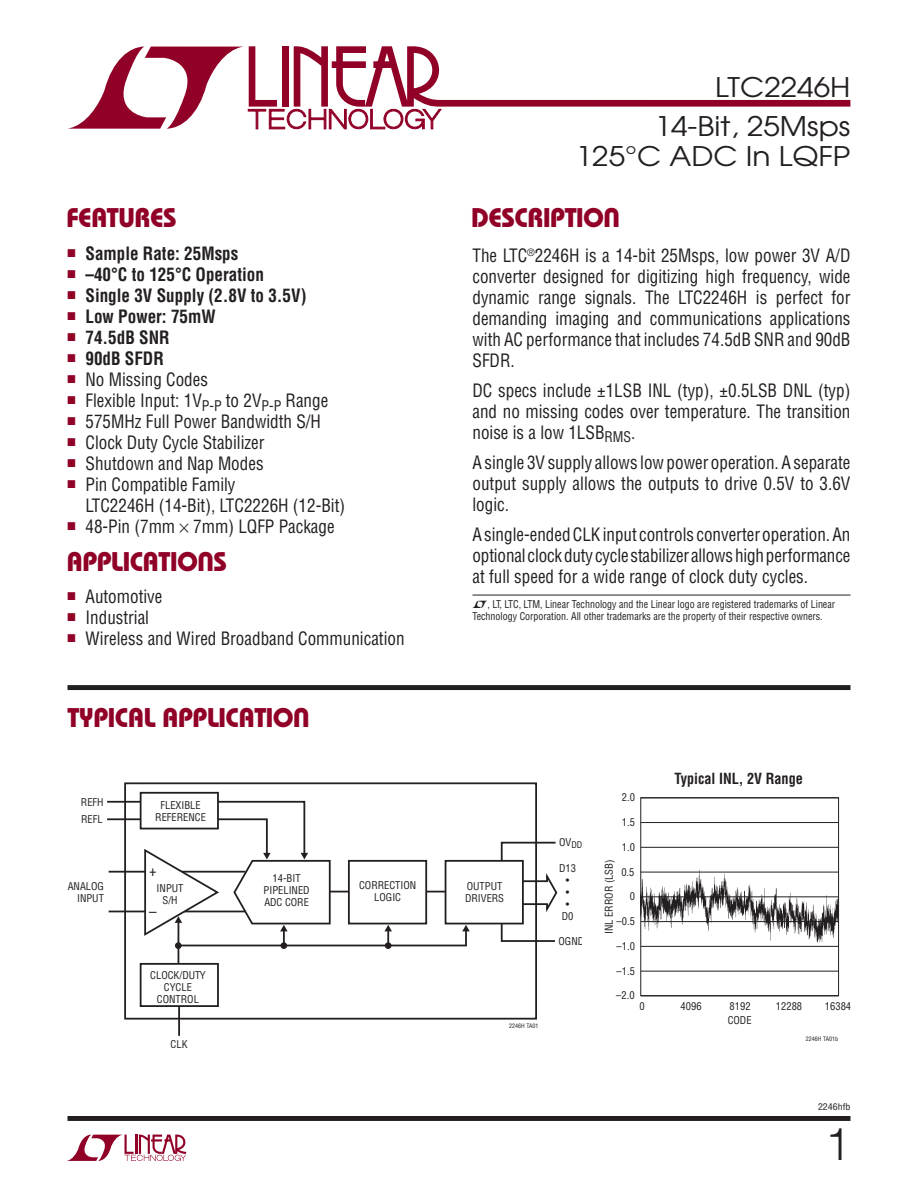
<style>
.page{position:relative;width:918px;height:1188px;background:#fff}
.page>*{position:absolute;margin:0;border:0;box-sizing:border-box;transform-origin:0 0}
.t1{font:300 45px "Helvetica";color:#231f20}
.t2{font:27px "Linear Bauhaus";letter-spacing:-.02em;color:#900027}
.t3{font:27px/30px "Avant Garde";color:#231f20;text-align:right;scale:1.1 1}
.t4{font:18px/21px "Linear Helv Cond";color:#231f20;text-align:justify;scale:.95 1}
.t5{font:700 18px "Linear Helv Cond";color:#231f20;scale:.95 1}
.t6{font:700 15px "Linear Helv Cond";color:#231f20;scale:.95 1}
.t7{font:15px "Linear Helv Cond";color:#231f20}
.t8{font:10.5px/12px "Linear Helv Cond";color:#231f20;text-align:center}
.t9{font:10.5px/12px "Linear Helv Cond";color:#231f20;scale:.95 1}
.t10{font:9px "Linear Helv Cond";color:#231f20;scale:1.1 1}
.t11{font:6px "Linear Helv Cond";color:#231f20}
</style>
<div class="page">
<svg style="left:67px;top:1135px;width:119px;height:26px"></svg>
<div style="left:68px;top:1116px;width:782px;height:5px;background:#231f20"></div>
<svg style="left:68px;top:46px;width:782px;height:83px"></svg>
<hr style="left:472px;top:595px;width:378px;height:1px;background:#231f20">
<div style="left:281px;top:942px;width:6px;height:7px;background:#231f20;border-radius:50%"></div>
<hr style="left:178px;top:920px;width:1px;height:44px;background:#231f20">
<svg style="left:500px;top:841px;width:58px;height:101px"></svg>
<svg style="left:107px;top:800px;width:363px;height:147px"></svg>
<hr style="left:330px;top:891px;width:118px;height:1px;background:#231f20">
<div style="left:446px;top:861px;width:77px;height:63px;background:#fff"></div>
<div style="left:445px;top:860px;width:79px;height:64px;border:2px solid #231f20"></div>
<div style="left:349px;top:861px;width:77px;height:63px;background:#fff"></div>
<div style="left:348px;top:860px;width:79px;height:64px;border:2px solid #231f20"></div>
<div style="left:140px;top:963px;width:79px;height:44px;border:2px solid #231f20"></div>
<div style="left:141px;top:793px;width:77px;height:36px;background:#fff"></div>
<div style="left:140px;top:792px;width:79px;height:37px;border:2px solid #231f20"></div>
<div style="left:124px;top:782px;width:413px;height:238px;border:2px solid #231f20"></div>
<hr style="left:178px;top:1006px;width:2px;height:30px;background:#231f20">
<hr style="left:641px;top:996px;width:197px;height:1px;background:#231f20">
<img style="left:640px;top:797px;width:198px;height:198px">
<div style="left:68px;top:685px;width:782px;height:5px;background:#231f20"></div>
<h2 class="t3" style="left:715px;top:75px;width:124px">LTC2246H</h2>
<h2 class="t2" style="left:67px;top:208px;width:112px">FEATURES</h2>
<p class="t5" style="left:68px;top:247px;width:181px"><sup>■</sup> Sample Rate: 25Msps</p>
<p class="t5" style="left:68px;top:268px;width:208px"><sup>■</sup> –40°C to 125°C Operation</p>
<p class="t5" style="left:68px;top:289px;width:253px"><sup>■</sup> Single 3V Supply (2.8V to 3.5V)</p>
<p class="t5" style="left:68px;top:310px;width:157px"><sup>■</sup> Low Power: 75mW</p>
<p class="t5" style="left:68px;top:331px;width:109px"><sup>■</sup> 74.5dB SNR</p>
<p class="t5" style="left:68px;top:352px;width:103px"><sup>■</sup> 90dB SFDR</p>
<p class="t4" style="left:68px;top:371px;width:149px"><sup>■</sup> No Missing Codes</p>
<p class="t4" style="left:68px;top:392px;width:276px"><sup>■</sup> Flexible Input: 1V<sub>P-P</sub> to 2V<sub>P-P</sub> Range</p>
<p class="t4" style="left:68px;top:413px;width:268px"><sup>■</sup> 575MHz Full Power Bandwidth S/H</p>
<p class="t4" style="left:68px;top:434px;width:209px"><sup>■</sup> Clock Duty Cycle Stabilizer</p>
<p class="t4" style="left:68px;top:455px;width:208px"><sup>■</sup> Shutdown and Nap Modes</p>
<p class="t4" style="left:85px;top:476px;width:275px;text-indent:-18px"><sup>■</sup> Pin Compatible Family<br>LTC2246H (14-Bit), LTC2226H (12-Bit)</p>
<p class="t4" style="left:68px;top:518px;width:283px"><sup>■</sup> 48-Pin (7mm 7mm) LQFP Package</p>
<h2 class="t2" style="left:66px;top:551px;width:162px">APPLICATIONS</h2>
<p class="t4" style="left:68px;top:588px;width:101px"><sup>■</sup> Automotive</p>
<p class="t4" style="left:68px;top:609px;width:87px"><sup>■</sup> Industrial</p>
<p class="t4" style="left:68px;top:630px;width:356px"><sup>■</sup> Wireless and Wired Broadband Communication</p>
<h2 class="t2" style="left:68px;top:708px;width:244px">TYPICAL APPLICATION</h2>
<p class="t8" style="left:81px;top:795px;width:24px;line-height:17px;text-align:left">REFH<br>REFL</p>
<p class="t8" style="left:155px;top:801px;width:52px">FLEXIBLE<br>REFERENCE</p>
<h2 class="t3" style="left:576px;top:114px;width:251px">14-Bit, 25Msps<br>125°C ADC In LQFP</h2>
<h2 class="t2" style="left:471px;top:208px;width:151px">DESCRIPTION</h2>
<p class="t4" style="left:472px;top:247px;width:399px">The LTC<sup>®</sup>2246H is a 14-bit 25Msps, low power 3V A/D converter designed for digitizing high frequency, wide dynamic range signals. The LTC2246H is perfect for demanding imaging and communications applications with AC performance that includes 74.5dB SNR and 90dB SFDR.</p>
<p class="t4" style="left:472px;top:382px;width:399px">DC specs include ±1LSB INL (typ), ±0.5LSB DNL (typ) and no missing codes over temperature. The transition noise is a low 1LSB<sub>RMS</sub>.</p>
<p class="t4" style="left:472px;top:454px;width:399px">A single 3V supply allows low power operation. A separate output supply allows the outputs to drive 0.5V to 3.6V logic.</p>
<p class="t4" style="left:472px;top:526px;width:399px">A single-ended CLK input controls converter operation. An optional clock duty cycle stabilizer allows high performance at full speed for a wide range of clock duty cycles.</p>
<p class="t9" style="left:472px;top:600px;width:383px;text-indent:15px">, LT, LTC, LTM, Linear Technology and the Linear logo are registered trademarks of Linear<br>Technology Corporation. All other trademarks are the property of their respective owners.</p>
<p class="t8" style="left:559px;top:838px;width:25px">OV<sub>DD</sub></p>
<p class="t8" style="left:622px;top:793px;width:15px">2.0</p>
<p class="t8" style="left:622px;top:818px;width:15px">1.5</p>
<p class="t8" style="left:622px;top:843px;width:15px">1.0</p>
<p class="t6" style="left:675px;top:773px;width:137px">Typical INL, 2V Range</p>
<p class="t8" style="left:68px;top:881px;width:38px;text-align:right">ANALOG<br>INPUT</p>
<p class="t7" style="left:149px;top:865px;width:9px">+</p>
<p class="t8" style="left:264px;top:874px;width:48px">14-BIT<br>PIPELINED<br>ADC CORE</p>
<p class="t8" style="left:157px;top:883px;width:28px">INPUT<br>S/H</p>
<p class="t8" style="left:359px;top:880px;width:59px">CORRECTION<br>LOGIC</p>
<p class="t8" style="left:465px;top:882px;width:41px;text-align:left">OUTPUT<br>DRIVERS</p>
<p class="t7" style="left:149px;top:907px;width:9px">–</p>
<p class="t8" style="left:150px;top:970px;width:57px">CLOCK/DUTY<br>CYCLE<br>CONTROL</p>
<p class="t8" style="left:171px;top:1039px;width:18px">CLK</p>
<p class="t11" style="left:509px;top:1024px;width:31px">2246H TA01</p>
<p class="t8" style="left:559px;top:863px;width:18px">D13 •<br>•<br>•<br>D0</p>
<p class="t8" style="left:559px;top:936px;width:27px">OGND</p>
<p class="t8" style="left:604px;top:934px;width:76px;rotate:-90deg">INL ERROR (LSB)</p>
<p class="t8" style="left:621px;top:867px;width:15px">0.5</p>
<p class="t8" style="left:630px;top:892px;width:7px">0</p>
<p class="t8" style="left:617px;top:917px;width:20px">–0.5</p>
<p class="t8" style="left:617px;top:942px;width:20px">–1.0</p>
<p class="t8" style="left:617px;top:966px;width:20px">–1.5</p>
<p class="t8" style="left:616px;top:991px;width:20px">–2.0</p>
<p class="t8" style="left:640px;top:1001px;width:7px">0</p>
<p class="t8" style="left:681px;top:1001px;width:22px">4096</p>
<p class="t8" style="left:730px;top:1001px;width:22px">8192</p>
<p class="t8" style="left:728px;top:1016px;width:25px">CODE</p>
<p class="t8" style="left:776px;top:1001px;width:28px">12288</p>
<p class="t8" style="left:825px;top:1001px;width:28px">16384</p>
<p class="t11" style="left:806px;top:1037px;width:34px">2246H TA01b</p>
<p class="t10" style="left:818px;top:1104px;width:31px">2246hfb</p>
<h1 class="t1" style="left:825px;top:1126px;width:27px">1</h1>
</div>
